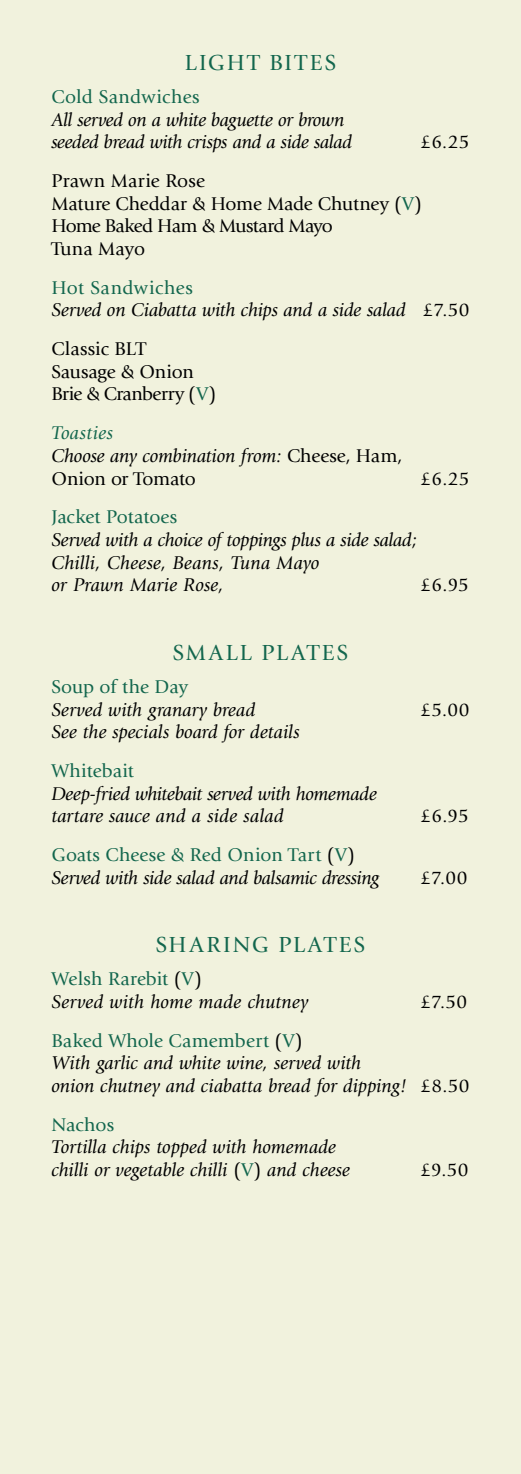
<style>
.page{position:relative;width:521px;height:1474px;background:#fff}
.page>*{position:absolute;margin:0;border:0;box-sizing:border-box;transform-origin:0 0}
.t1{font:22.75px "Giovanni";letter-spacing:.105em;color:#12664d}
.t2{font:italic 19.25px/22.8px "Giovanni";letter-spacing:-.005em;color:#000}
.t3{font:19.25px/22.8px "Giovanni";letter-spacing:-.01em;color:#000}
.t4{font:19.25px "Giovanni";color:#12664d}
.t5{font:italic 19.25px/22.8px "Giovanni";letter-spacing:.015em;color:#000}
.s1{color:#12664d}
.s2{font-style:normal;color:#12664d}
.s3{font-style:normal}
</style>
<div class="page">
<div style="left:0;top:0;width:521px;height:1473px;background:#f1f2dd"></div>
<p class="t1" style="left:185px;top:49px;width:153px">LIGHT BITES</p>
<p class="t4" style="left:51px;top:86px;width:150px">Cold Sandwiches</p>
<p class="t2" style="left:51px;top:108px;width:302px">All served on a white baguette or brown seeded bread with crisps and a side salad</p>
<p class="t3" style="left:420px;top:131px;width:51px">£6.25</p>
<p class="t3" style="left:51px;top:169px;width:372px">Prawn Marie Rose<br>Mature Cheddar &amp; Home Made Chutney (<span class="s1">V</span>)<br>Home Baked Ham &amp; Mustard Mayo<br>Tuna Mayo</p>
<p class="t2" style="left:51px;top:276px;width:420px"><span class="s2">Hot Sandwiches<br></span>Served on Ciabatta with chips and a side salad <span class="s3">£7.50</span></p>
<p class="t3" style="left:51px;top:337px;width:166px">Classic BLT<br>Sausage &amp; Onion<br>Brie &amp; Cranberry (<span class="s1">V</span>)</p>
<p class="t2" style="left:51px;top:421px;width:353px"><span class="s1">Toasties<br></span>Choose any combination from: <span class="s3">Cheese, Ham,<br>Onion or Tomato</span></p>
<p class="t3" style="left:420px;top:467px;width:51px">£6.25</p>
<p class="t4" style="left:51px;top:506px;width:127px">Jacket Potatoes</p>
<p class="t2" style="left:51px;top:528px;width:367px">Served with a choice of toppings plus a side salad;<br>Chilli, Cheese, Beans, Tuna Mayo<br>or Prawn Marie Rose,</p>
<p class="t3" style="left:420px;top:574px;width:50px">£6.95</p>
<p class="t1" style="left:173px;top:639px;width:177px">SMALL PLATES</p>
<p class="t4" style="left:51px;top:675px;width:138px">Soup of the Day</p>
<p class="t2" style="left:51px;top:698px;width:205px">Served with granary bread</p>
<p class="t3" style="left:420px;top:698px;width:51px">£5.00</p>
<p class="t2" style="left:51px;top:721px;width:250px">See the specials board for details</p>
<p class="t4" style="left:51px;top:759px;width:84px">Whitebait</p>
<p class="t2" style="left:51px;top:782px;width:327px">Deep-fried whitebait served with homemade tartare sauce and a side salad</p>
<p class="t3" style="left:420px;top:805px;width:50px">£6.95</p>
<p class="t2" style="left:51px;top:843px;width:330px"><span class="s2">Goats Cheese &amp; Red Onion Tart</span> <span class="s3">(</span><span class="s2">V</span><span class="s3">)<br></span>Served with side salad and balsamic dressing</p>
<p class="t3" style="left:420px;top:866px;width:49px">£7.00</p>
<p class="t1" style="left:156px;top:931px;width:211px">SHARING PLATES</p>
<p class="t5" style="left:51px;top:967px;width:258px"><span class="s2">Welsh Rarebit</span> <span class="s3">(</span><span class="s2">V</span><span class="s3">)<br></span>Served with home made chutney</p>
<p class="t3" style="left:420px;top:990px;width:49px">£7.50</p>
<p class="t2" style="left:51px;top:1029px;width:420px"><span class="s2">Baked Whole Camembert</span> <span class="s3">(</span><span class="s2">V</span><span class="s3">)<br></span>With garlic and white wine, served with<br>onion chutney and ciabatta bread for dipping! <span class="s3">£8.50</span></p>
<p class="t4" style="left:51px;top:1113px;width:64px">Nachos</p>
<p class="t2" style="left:51px;top:1135px;width:300px">Tortilla chips topped with homemade chilli or vegetable chilli <span class="s3">(</span><span class="s2">V</span><span class="s3">)</span> and cheese</p>
<p class="t3" style="left:420px;top:1158px;width:50px">£9.50</p>
</div>
